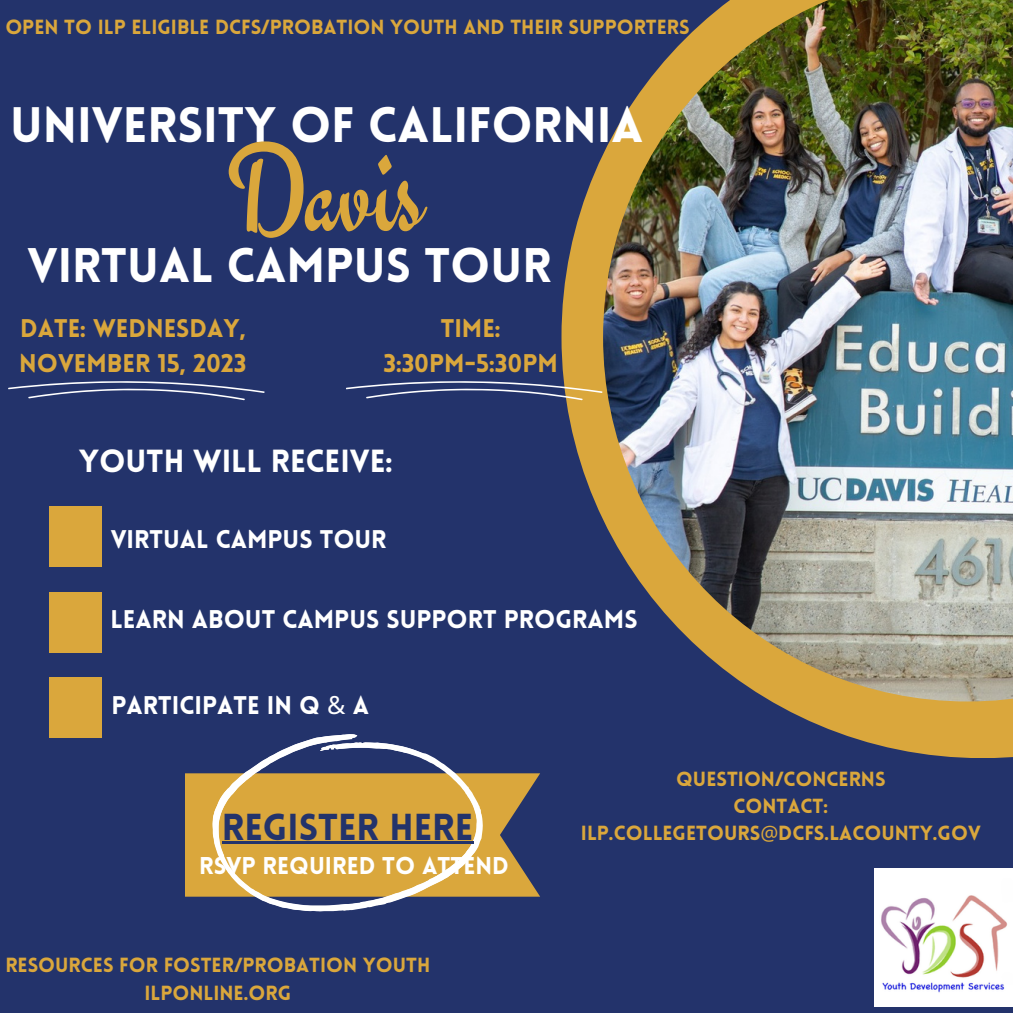
<style>
.page{position:relative;width:1013px;height:1013px;background:#fff}
.page>*{position:absolute;margin:0;border:0;box-sizing:border-box;transform-origin:0 0}
.t1{font:126.62px "Engagement";color:#daa73c}
.t2{font:900 48.75px "Lovelo";color:#fff}
.t3{font:900 47.5px "Lovelo";color:#fff}
.t4{font:900 36.62px "Lovelo";color:#23336b}
.t5{font:900 31.25px "Lovelo";color:#fff}
.t6{font:900 25px "Lovelo";color:#fff}
.t7{font:900 25px "Lovelo";color:#daa73c}
.t8{font:900 23.75px "Lovelo";color:#fff}
.t9{font:900 20px "Lovelo";color:#daa73c}
.s1{font-family:"Noto Sans";font-weight:400}
</style>
<div class="page">
<div style="left:0;top:0;width:1012px;height:1012px;background:#23336b"></div>
<svg style="left:561px;top:155px;width:451px;height:603px"></svg>
<img style="left:603px;top:0;width:409px;height:701px">
<svg style="left:185px;top:773px;width:355px;height:123px;fill:#daa73c"></svg>
<img style="left:874px;top:868px;width:138px;height:138px">
<svg style="left:212px;top:734px;width:270px;height:177px;fill:#daa73c"></svg>
<svg style="left:8px;top:381px;width:257px;height:19px"></svg>
<svg style="left:346px;top:380px;width:257px;height:20px"></svg>
<div style="left:49px;top:506px;width:52px;height:60px;background:#daa73c"></div>
<div style="left:49px;top:592px;width:52px;height:60px;background:#daa73c"></div>
<div style="left:49px;top:677px;width:52px;height:61px;background:#daa73c"></div>
<hr style="left:222px;top:841px;width:251px;height:3px;background:#23336b">
<p class="t9" style="left:5px;top:19px;width:686px">OPEN TO ILP ELIGIBLE DCFS/PROBATION YOUTH AND THEIR SUPPORTERS</p>
<p class="t2" style="left:10px;top:106px;width:634px">UNIVERSITY OF CALIFORNIA</p>
<p class="t1" style="left:227px;top:116px;width:199px">Davis</p>
<p class="t3" style="left:27px;top:246px;width:525px">VIRTUAL CAMPUS TOUR</p>
<p class="t7" style="left:20px;top:318px;width:227px">DATE: WEDNESDAY,</p>
<p class="t7" style="left:19px;top:353px;width:229px">NOVEMBER 15, 2023</p>
<p class="t7" style="left:440px;top:318px;width:62px">TIME:</p>
<p class="t7" style="left:383px;top:353px;width:176px">3:30PM-5:30PM</p>
<p class="t5" style="left:79px;top:448px;width:315px">YOUTH WILL RECEIVE:</p>
<p class="t6" style="left:111px;top:529px;width:277px">VIRTUAL CAMPUS TOUR</p>
<p class="t6" style="left:111px;top:609px;width:528px">LEARN ABOUT CAMPUS SUPPORT PROGRAMS</p>
<p class="t6" style="left:111px;top:695px;width:259px">PARTICIPATE IN Q <span class="s1">&amp;</span> A</p>
<p class="t4" style="left:222px;top:812px;width:253px">REGISTER HERE</p>
<p class="t8" style="left:199px;top:856px;width:311px">RSVP REQUIRED TO ATTEND</p>
<p class="t9" style="left:5px;top:957px;width:426px">RESOURCES FOR FOSTER/PROBATION YOUTH</p>
<p class="t9" style="left:144px;top:984px;width:148px">ILPONLINE.ORG</p>
<p class="t9" style="left:676px;top:770px;width:211px">QUESTION/CONCERNS</p>
<p class="t9" style="left:733px;top:798px;width:96px">CONTACT:</p>
<p class="t9" style="left:581px;top:825px;width:401px">ILP.COLLEGETOURS<span class="s1">@</span>DCFS.LACOUNTY.GOV</p>
</div>
